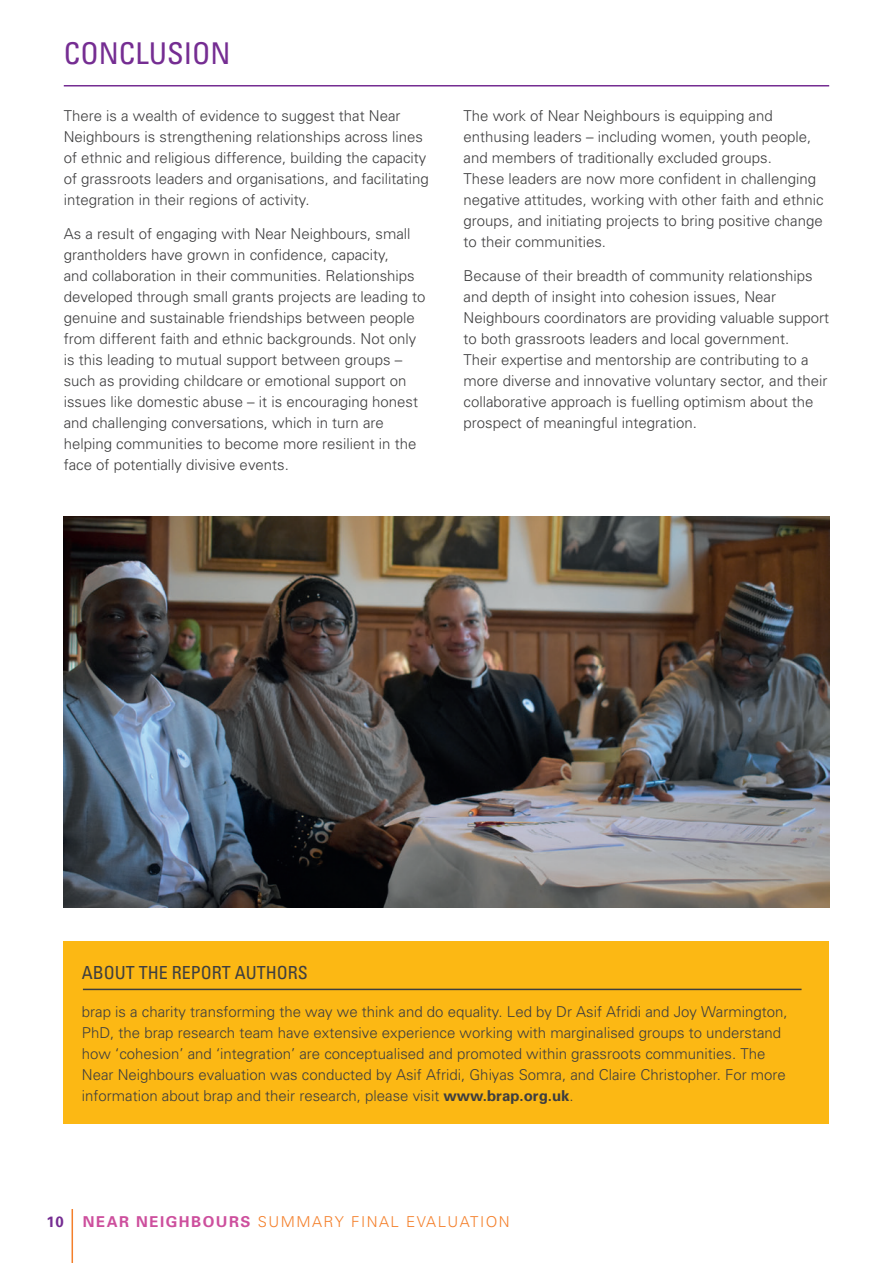
<style>
.page{position:relative;width:893px;height:1263px;background:#fff}
.page>*{position:absolute;margin:0;border:0;box-sizing:border-box;transform-origin:0 0}
.t1{font:condensed 30px "Univers";color:#752d92}
.t2{font:condensed 18px "Univers";color:#3e3e3f}
.t3{font:300 15px/21px "Univers";color:#3e3e3f}
.t4{font:300 15px "Univers";letter-spacing:.1em;color:#f47f2a}
.t5{font:700 15px "Univers";color:#752d92}
.s1{font-weight:700}
.s2{font-weight:700;color:#cd4f9d}
</style>
<div class="page">
<hr style="left:72px;top:1209px;width:1px;height:54px;background:#f47f2a">
<div style="left:64px;top:941px;width:765px;height:183px;background:#fcb814"></div>
<hr style="left:64px;top:85px;width:765px;height:1px;background:#752d92">
<img style="left:64px;top:517px;width:765px;height:391px">
<hr style="left:83px;top:989px;width:718px;height:1px;background:#3e3e3f">
<hr style="left:892px;top:0;width:1px;height:1263px;background:#752d92">
<h1 class="t1" style="left:64px;top:35px;width:168px">CONCLUSION</h1>
<p class="t3" style="left:64px;top:106px;width:367px">There is a wealth of evidence to suggest that Near Neighbours is strengthening relationships across lines of ethnic and religious difference, building the capacity of grassroots leaders and organisations, and facilitating integration in their regions of activity.</p>
<p class="t3" style="left:64px;top:223px;width:363px">As a result of engaging with Near Neighbours, small grantholders have grown in confidence, capacity,<br>and collaboration in their communities. Relationships developed through small grants projects are leading to genuine and sustainable friendships between people from different faith and ethnic backgrounds. Not only is this leading to mutual support between groups – such as providing childcare or emotional support on issues like domestic abuse – it is encouraging honest and challenging conversations, which in turn are helping communities to become more resilient in the face of potentially divisive events.</p>
<p class="t3" style="left:463px;top:106px;width:362px">The work of Near Neighbours is equipping and enthusing leaders – including women, youth people, and members of traditionally excluded groups.<br>These leaders are now more confident in challenging negative attitudes, working with other faith and ethnic groups, and initiating projects to bring positive change to their communities.</p>
<p class="t3" style="left:463px;top:265px;width:367px">Because of their breadth of community relationships and depth of insight into cohesion issues, Near Neighbours coordinators are providing valuable support to both grassroots leaders and local government.<br>Their expertise and mentorship are contributing to a more diverse and innovative voluntary sector, and their collaborative approach is fuelling optimism about the prospect of meaningful integration.</p>
<p class="t2" style="left:82px;top:961px;width:228px">ABOUT THE REPORT AUTHORS</p>
<p class="t3" style="left:82px;top:1001px;width:707px">brap is a charity transforming the way we think and do equality. Led by Dr Asif Afridi and Joy Warmington, PhD, the brap research team have extensive experience working with marginalised groups to understand how ‘cohesion’ and ‘integration’ are conceptualised and promoted within grassroots communities. The Near Neighbours evaluation was conducted by Asif Afridi, Ghiyas Somra, and Claire Christopher. For more information about brap and their research, please visit <span class="s1">www.brap.org.uk</span>.</p>
<p class="t5" style="left:47px;top:1213px;width:19px">10</p>
<p class="t4" style="left:83px;top:1213px;width:428px"><span class="s2">NEAR NEIGHBOURS</span> SUMMARY FINAL EVALUATION</p>
</div>
